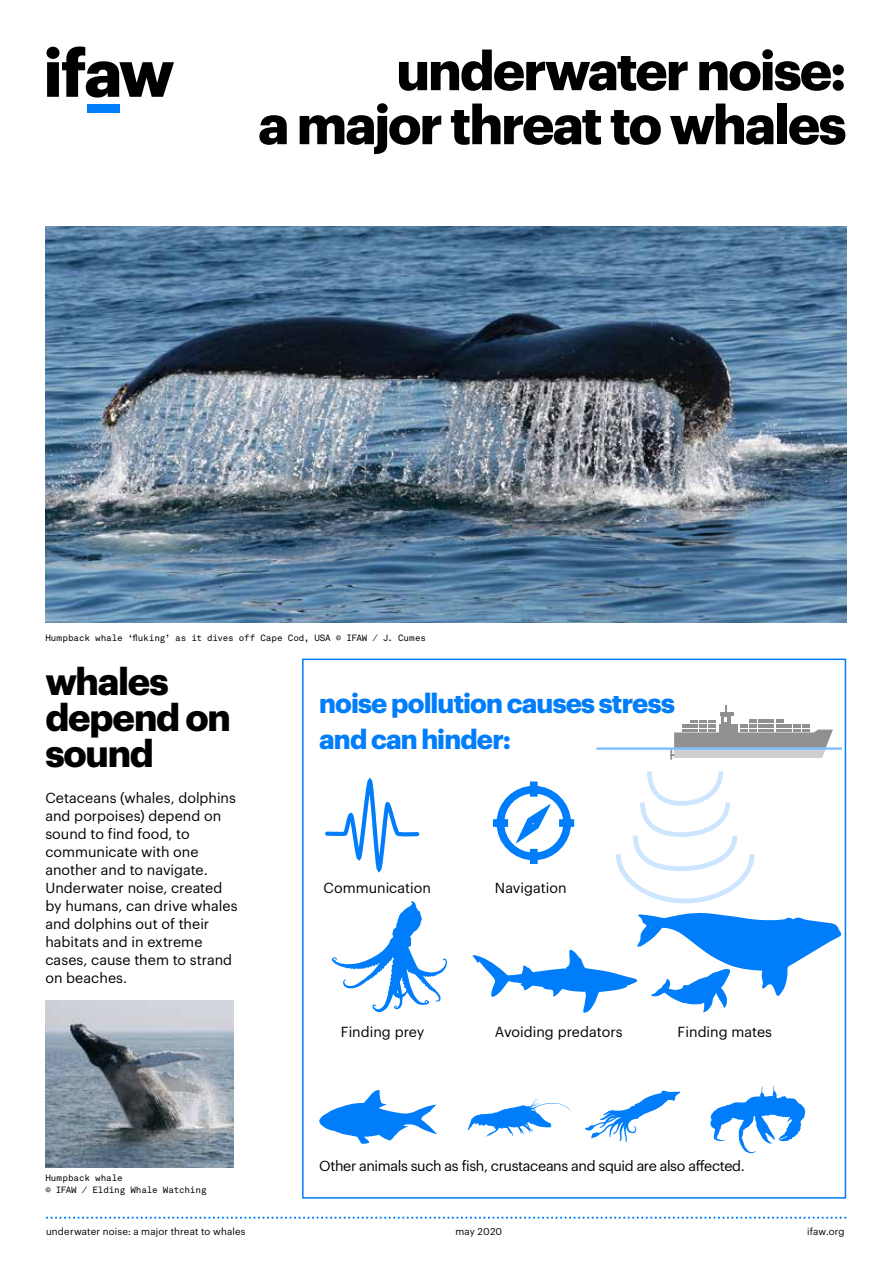
<style>
.page{position:relative;width:893px;height:1263px;background:#fff}
.page>*{position:absolute;margin:0;border:0;box-sizing:border-box;transform-origin:0 0}
.t1{font:700 54px/54px "Graphik";letter-spacing:-.035em;color:#000;text-align:right}
.t2{font:700 37.5px/36px "Graphik";letter-spacing:-.03em;color:#000}
.t3{font:700 27px/36px "Graphik";letter-spacing:-.03em;color:#007dfa}
.t4{font:14.25px/18px "Graphik";color:#000}
.t5{font:14.25px "Graphik";letter-spacing:-.025em;color:#000}
.t6{font:9.75px "Graphik";letter-spacing:.015em;color:#000}
.t7{font:9px/12px "Akkurat Mono Pro";letter-spacing:-.01em;color:#000}
</style>
<div class="page">
<svg style="left:47px;top:1216px;width:799px;height:3px"></svg>
<svg style="left:46px;top:46px;width:128px;height:52px"></svg>
<div style="left:87px;top:105px;width:32px;height:8px;background:#007dfa"></div>
<img style="left:45px;top:226px;width:801px;height:396px">
<img style="left:45px;top:1001px;width:188px;height:166px">
<div style="left:302px;top:658px;width:544px;height:541px;border:2px solid #007dfa"></div>
<svg style="left:585px;top:1090px;width:96px;height:53px"></svg>
<svg style="left:468px;top:1097px;width:102px;height:40px"></svg>
<svg style="left:319px;top:1090px;width:118px;height:54px"></svg>
<svg style="left:325px;top:777px;width:95px;height:96px"></svg>
<svg style="left:493px;top:781px;width:82px;height:83px"></svg>
<svg style="left:331px;top:901px;width:116px;height:112px"></svg>
<svg style="left:472px;top:913px;width:370px;height:100px"></svg>
<svg style="left:670px;top:705px;width:163px;height:55px"></svg>
<hr style="left:596px;top:747px;width:246px;height:3px;background:#007dfa">
<svg style="left:616px;top:771px;width:139px;height:133px"></svg>
<svg style="left:710px;top:1085px;width:95px;height:68px"></svg>
<h1 class="t1" style="left:258px;top:39px;width:590px">underwater noise:<br>a major threat to whales</h1>
<p class="t7" style="left:45px;top:632px;width:382px">Humpback whale ‘fluking’ as it dives off Cape Cod, USA © IFAW / J. Cumes</p>
<h2 class="t2" style="left:45px;top:660px;width:187px">whales depend on sound</h2>
<p class="t4" style="left:45px;top:787px;width:194px">Cetaceans (whales, dolphins and porpoises) depend on sound to find food, to communicate with one another and to navigate.<br>Underwater noise, created by humans, can drive whales and dolphins out of their habitats and in extreme cases, cause them to strand on beaches.</p>
<p class="t7" style="left:45px;top:1172px;width:163px">Humpback whale<br>© IFAW / Elding Whale Watching</p>
<h3 class="t3" style="left:319px;top:682px;width:357px">noise pollution causes stress and can hinder:</h3>
<p class="t4" style="left:323px;top:877px;width:109px">Communication</p>
<p class="t4" style="left:495px;top:877px;width:73px">Navigation</p>
<p class="t4" style="left:341px;top:1021px;width:85px">Finding prey</p>
<p class="t4" style="left:678px;top:1021px;width:96px">Finding mates</p>
<p class="t4" style="left:495px;top:1021px;width:129px">Avoiding predators</p>
<p class="t5" style="left:319px;top:1155px;width:427px">Other animals such as fish, crustaceans and squid are also affected.</p>
<p class="t6" style="left:46px;top:1224px;width:201px">underwater noise: a major threat to whales</p>
<p class="t6" style="left:455px;top:1224px;width:48px">may 2020</p>
<p class="t6" style="left:807px;top:1224px;width:39px">ifaw.org</p>
</div>
